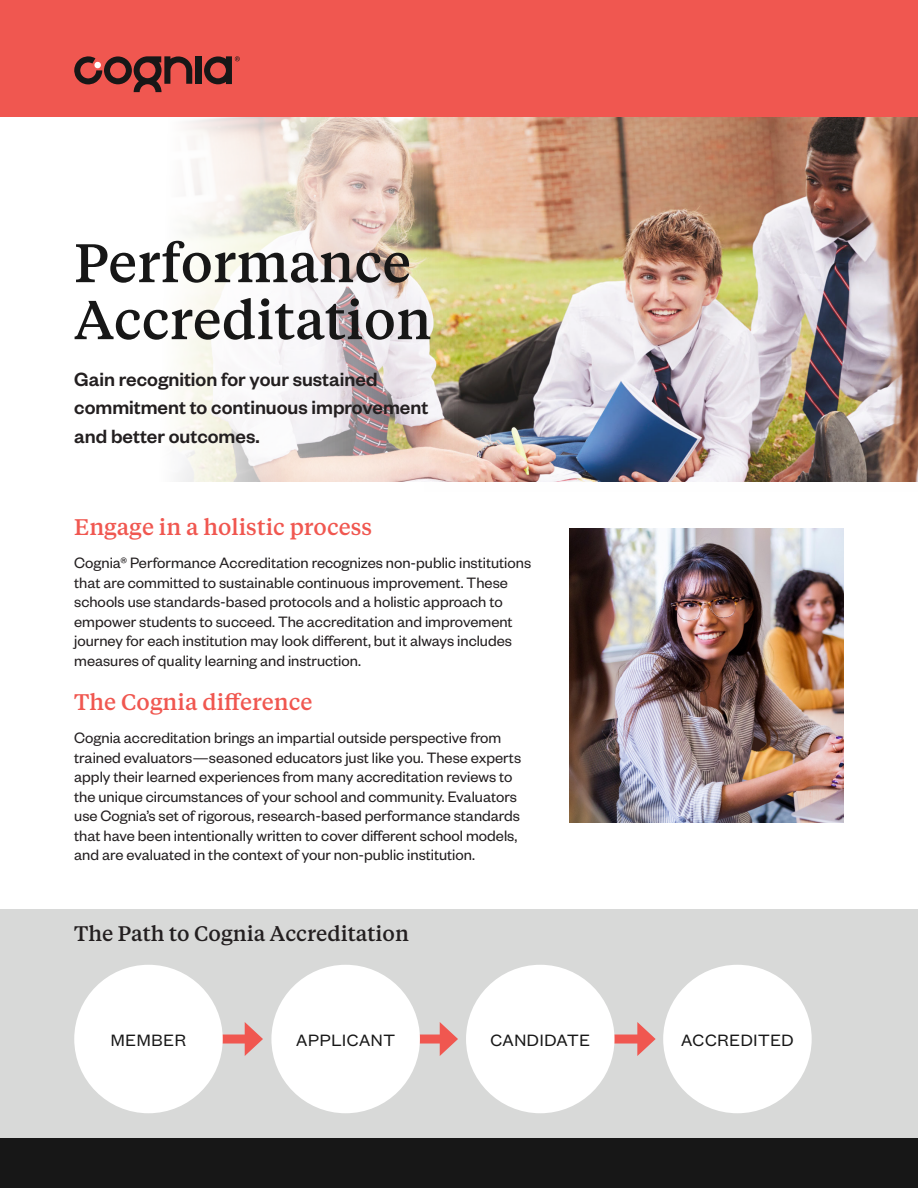
<style>
.page{position:relative;width:918px;height:1188px;background:#fff}
.page>*{position:absolute;margin:0;border:0;box-sizing:border-box;transform-origin:0 0}
.Title_1-_Tiempos_Med{font:500 54px/57px "Tiempos Text";color:#171717}
.Tiempos_18med{font:500 22.5px "Tiempos Text";color:#f05750}
.INtro_2{font:500 21px/28.5px "Founders Grotesk";color:#231f20}
.Tiempos_14_med{font:500 21px "Tiempos Text";color:#231f20}
.FG_H1{font:18px "Founders Grotesk Text";color:#171717}
.Founders_Grotesk_Bod{font:16.5px/19.5px "Founders Grotesk";color:#231f20}
</style>
<div class="page">
<div style="left:0;top:909px;width:918px;height:249px;background:#d8d9d8"></div>
<img style="left:178px;top:117px;width:740px;height:365px">
<div style="left:0;top:0;width:918px;height:117px;background:#f05750"></div>
<div style="left:0;top:1138px;width:918px;height:50px;background:#171717"></div>
<div style="left:195px;top:56px;width:6px;height:28px;background:#171717"></div>
<svg style="left:74px;top:56px;width:118px;height:36px"></svg>
<svg style="left:204px;top:56px;width:36px;height:28px"></svg>
<div style="left:212px;top:1035px;width:40px;height:9px;background:#f05750"></div>
<svg style="left:245px;top:1022px;width:18px;height:34px"></svg>
<div style="left:74px;top:965px;width:149px;height:148px;background:#fff;border-radius:50%"></div>
<div style="left:407px;top:1035px;width:40px;height:9px;background:#f05750"></div>
<svg style="left:440px;top:1022px;width:18px;height:34px"></svg>
<div style="left:271px;top:965px;width:149px;height:148px;background:#fff;border-radius:50%"></div>
<div style="left:663px;top:965px;width:149px;height:148px;background:#fff;border-radius:50%"></div>
<div style="left:604px;top:1035px;width:41px;height:9px;background:#f05750"></div>
<svg style="left:637px;top:1022px;width:19px;height:34px"></svg>
<div style="left:466px;top:965px;width:149px;height:148px;background:#fff;border-radius:50%"></div>
<img style="left:569px;top:529px;width:275px;height:294px">
<p class="Title_1-_Tiempos_Med" style="left:74px;top:232px;width:359px">Performance<br>Accreditation</p>
<p class="INtro_2" style="left:74px;top:364px;width:356px">Gain recognition for your sustained commitment to continuous improvement and better outcomes.</p>
<p class="Tiempos_18med" style="left:74px;top:512px;width:299px">Engage in a holistic process</p>
<p class="Founders_Grotesk_Bod" style="left:74px;top:552px;width:458px">Cognia® Performance Accreditation recognizes non-public institutions that are committed to sustainable continuous improvement. These schools use standards-based protocols and a holistic approach to empower students to succeed. The accreditation and improvement journey for each institution may look different, but it always includes measures of quality learning and instruction.</p>
<p class="Tiempos_18med" style="left:74px;top:687px;width:240px">The Cognia difference</p>
<p class="Founders_Grotesk_Bod" style="left:74px;top:727px;width:448px">Cognia accreditation brings an impartial outside perspective from trained evaluators—seasoned educators just like you. These experts apply their learned experiences from many accreditation reviews to the unique circumstances of your school and community. Evaluators use Cognia’s set of rigorous, research-based performance standards that have been intentionally written to cover different school models, and are evaluated in the context of your non-public institution.</p>
<p class="Tiempos_14_med" style="left:74px;top:920px;width:336px">The Path to Cognia Accreditation</p>
<p class="FG_H1" style="left:111px;top:1028px;width:77px">MEMBER</p>
<p class="FG_H1" style="left:296px;top:1028px;width:101px">APPLICANT</p>
<p class="FG_H1" style="left:490px;top:1028px;width:102px">CANDIDATE</p>
<p class="FG_H1" style="left:681px;top:1028px;width:115px">ACCREDITED</p>
</div>
